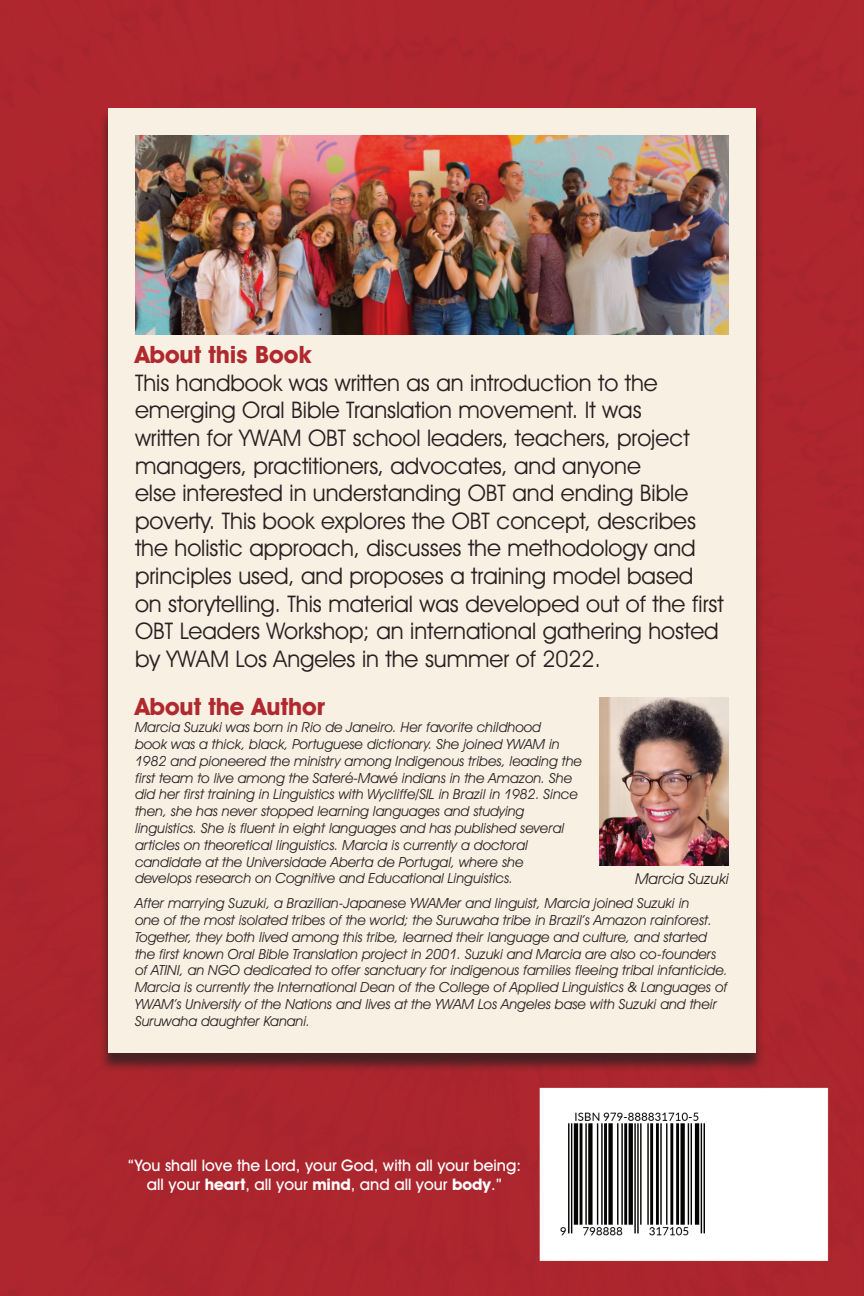
<style>
.page{position:relative;width:864px;height:1296px;background:#ac262e}
.page>*{position:absolute;margin:0;border:0;box-sizing:border-box;transform-origin:0 0}
.t1{font:700 24px "Avant Garde IT Cby BT";color:#b02a2f}
.t2{font:23px/27.6px "Avant Garde IT Cby BT";color:#231f20}
.t3{font:500 16px/19.2px "Avant Garde IT Cby BT";color:#fff;text-align:center}
.t4{font:italic 15px "Avant Garde IT Cby BT";color:#231f20}
.t5{font:italic 14px/16.8px "Avant Garde IT Cby BT";color:#231f20}
.s1{font-weight:700}
</style>
<div class="page">
<div style="left:100px;top:111px;width:664px;height:961px;background:#231f20;opacity:.75"></div>
<div style="left:108px;top:108px;width:648px;height:945px;background:#f9f0e4"></div>
<img style="left:135px;top:135px;width:594px;height:199px">
<img style="left:600px;top:698px;width:129px;height:168px">
<img style="left:557px;top:1104px;width:160px;height:141px">
<h1 class="t1" style="left:135px;top:340px;width:178px">About this Book</h1>
<p class="t2" style="left:135px;top:369px;width:590px">This handbook was written as an introduction to the emerging Oral Bible Translation movement. It was<br>written for YWAM OBT school leaders, teachers, project managers, practitioners, advocates, and anyone<br>else interested in understanding OBT and ending Bible poverty. This book explores the OBT concept, describes the holistic approach, discusses the methodology and principles used, and proposes a training model based on storytelling. This material was developed out of the first OBT Leaders Workshop; an international gathering hosted by YWAM Los Angeles in the summer of 2022.</p>
<h1 class="t1" style="left:135px;top:692px;width:192px">About the Author</h1>
<p class="t5" style="left:135px;top:719px;width:448px">Marcia Suzuki was born in Rio de Janeiro. Her favorite childhood<br>book was a thick, black, Portuguese dictionary. She joined YWAM in 1982 and pioneered the ministry among Indigenous tribes, leading the first team to live among the Sateré-Mawé indians in the Amazon. She did her first training in Linguistics with Wycliffe/SIL in Brazil in 1982. Since then, she has never stopped learning languages and studying linguistics. She is fluent in eight languages and has published several articles on theoretical linguistics. Marcia is currently a doctoral candidate at the Universidade Aberta de Portugal, where she develops research on Cognitive and Educational Linguistics.</p>
<p class="t5" style="left:135px;top:895px;width:594px">After marrying Suzuki, a Brazilian-Japanese YWAMer and linguist, Marcia joined Suzuki in<br>one of the most isolated tribes of the world; the Suruwaha tribe in Brazil’s Amazon rainforest.<br>Together, they both lived among this tribe, learned their language and culture, and started the first known Oral Bible Translation project in 2001. Suzuki and Marcia are also co-founders of ATINI, an NGO dedicated to offer sanctuary for indigenous families fleeing tribal infanticide.<br>Marcia is currently the International Dean of the College of Applied Linguistics &amp; Languages of YWAM’s University of the Nations and lives at the YWAM Los Angeles base with Suzuki and their Suruwaha daughter Kanani.</p>
<p class="t4" style="left:635px;top:870px;width:95px">Marcia Suzuki</p>
<p class="t3" style="left:128px;top:1156px;width:395px">“You shall love the Lord, your God, with all your being: all your <span class="s1">heart</span>, all your <span class="s1">mind</span>, and all your <span class="s1">body</span>.”</p>
</div>
